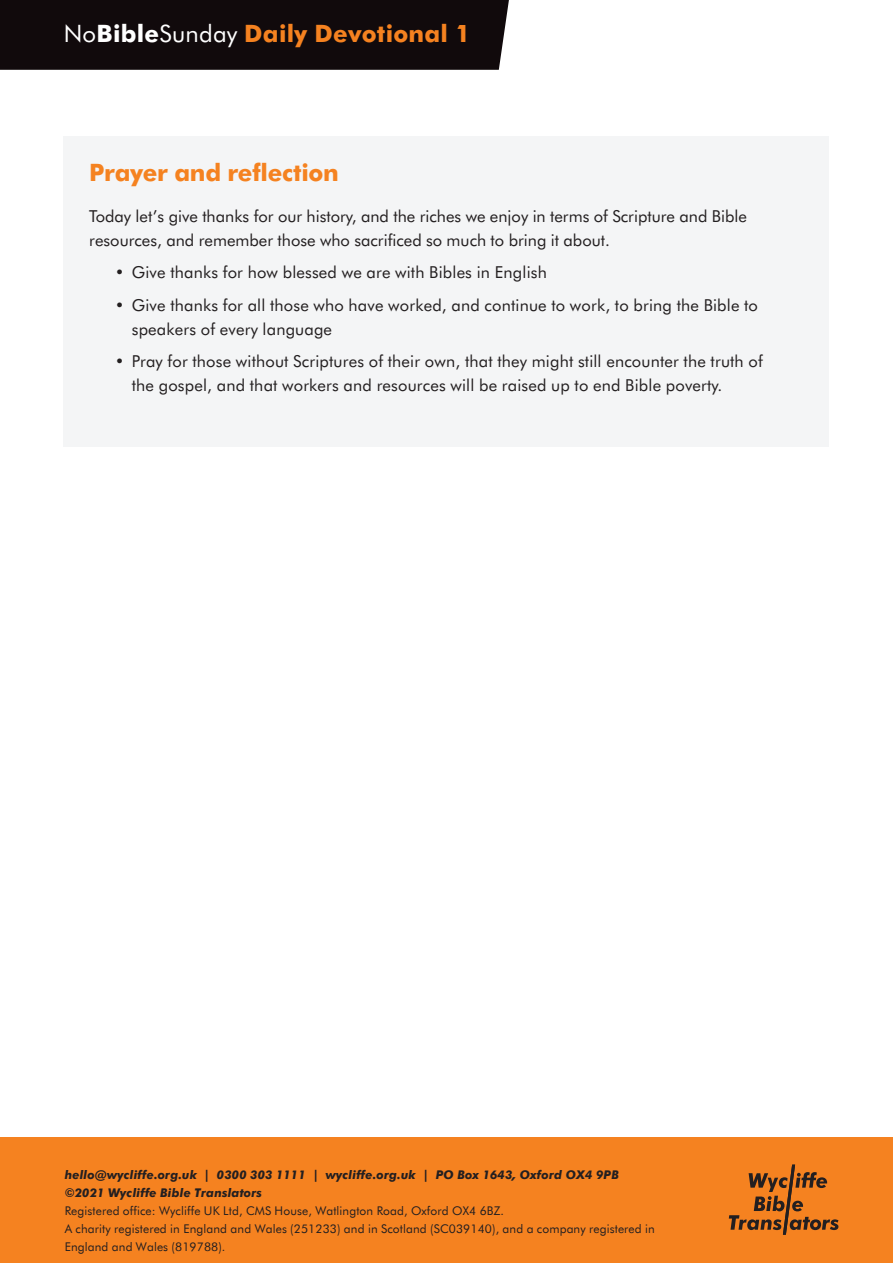
<style>
.page{position:relative;width:893px;height:1263px;background:#fff}
.page>*{position:absolute;margin:0;border:0;box-sizing:border-box;transform-origin:0 0}
.t1{font:700 24px "Futura BT";letter-spacing:.01em;color:#f58220}
.t2{font:700 24px "Futura BT";letter-spacing:-.01em;color:#f58220}
.t3{font:16.5px/24px "Futura BT";letter-spacing:.01em;color:#231f20}
.t4{font:12px/18px "Futura BT";letter-spacing:.01em;color:#231f20}
.t5{font:italic 800 12px/18px "Futura BT";letter-spacing:.01em;color:#231f20}
.s1{font-weight:400;color:#fff}
.s2{color:#fff}
</style>
<div class="page">
<div style="left:0;top:1137px;width:893px;height:126px;background:#f58220"></div>
<svg style="left:729px;top:1164px;width:109px;height:71px"></svg>
<div style="left:64px;top:136px;width:765px;height:310px;background:#f4f5f6"></div>
<div style="left:0;top:0;width:509px;height:70px;background:#110a0c"></div>
<h1 class="t1" style="left:64px;top:19px;width:408px"><span class="s1">No</span><span class="s2">Bible</span><span class="s1">Sunday</span> Daily Devotional 1</h1>
<h1 class="t2" style="left:89px;top:158px;width:251px">Prayer and reflection</h1>
<p class="t3" style="left:89px;top:204px;width:659px">Today let’s give thanks for our history, and the riches we enjoy in terms of Scripture and Bible resources, and remember those who sacrificed so much to bring it about.</p>
<p class="t3" style="left:115px;top:260px;width:434px">• Give thanks for how blessed we are with Bibles in English</p>
<p class="t3" style="left:132px;top:293px;width:628px;text-indent:-17px">• Give thanks for all those who have worked, and continue to work, to bring the Bible to speakers of every language</p>
<p class="t3" style="left:132px;top:349px;width:633px;text-indent:-17px">• Pray for those without Scriptures of their own, that they might still encounter the truth of the gospel, and that workers and resources will be raised up to end Bible poverty.</p>
<p class="t5" style="left:65px;top:1165px;width:556px">hello@wycliffe.org.uk | 0300 303 1111 | wycliffe.org.uk | PO Box 1643, Oxford OX4 9PB ©2021 Wycliffe Bible Translators</p>
<p class="t4" style="left:65px;top:1201px;width:592px">Registered office: Wycliffe UK Ltd, CMS House, Watlington Road, Oxford OX4 6BZ.<br>A charity registered in England and Wales (251233) and in Scotland (SC039140), and a company registered in<br>England and Wales (819788).</p>
</div>
